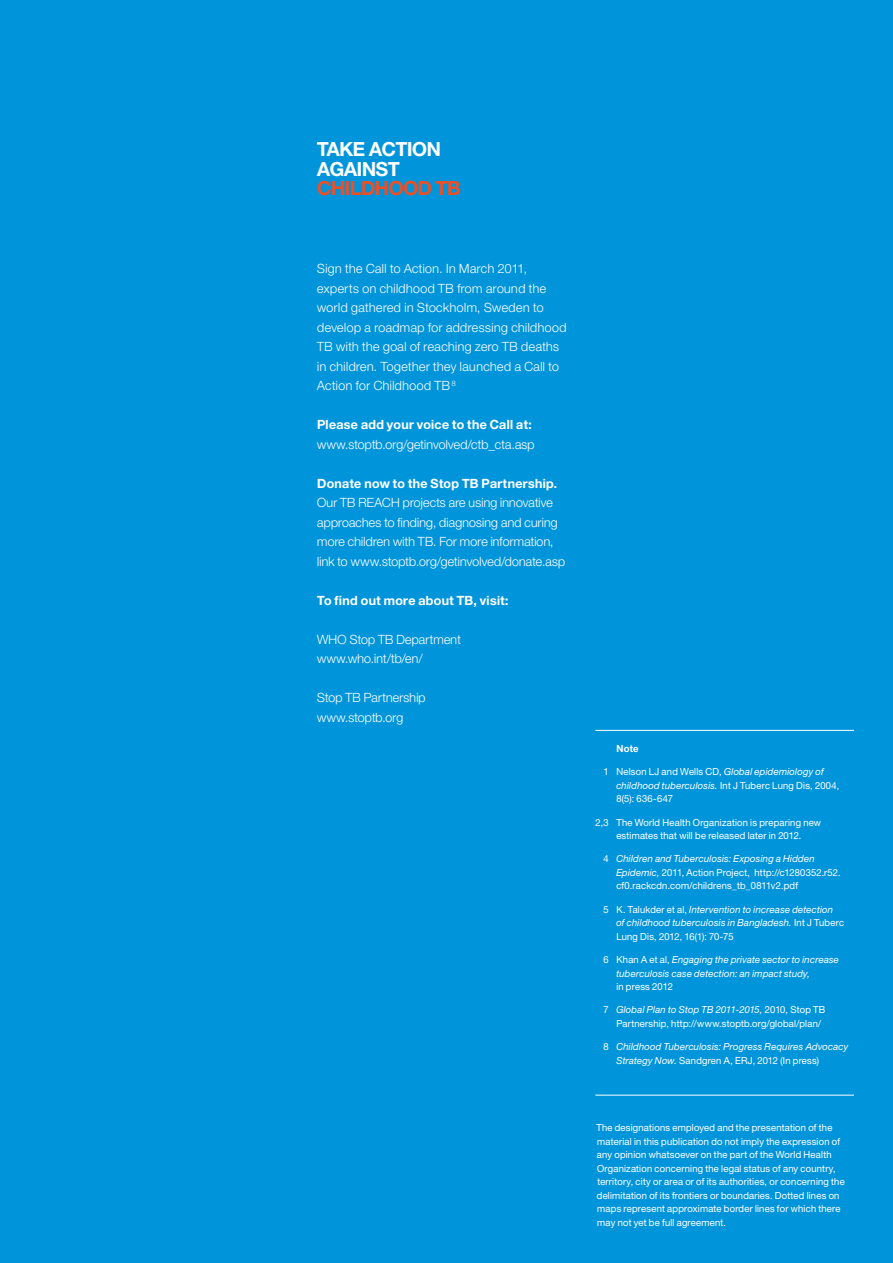
<style>
.page{position:relative;width:893px;height:1263px;background:#0095da}
.page>*{position:absolute;margin:0;border:0;box-sizing:border-box;transform-origin:0 0}
.t1{font:700 19.5px/19.5px "Helvetica Neue GI";letter-spacing:-.01em;color:#fff}
.t2{font:700 19.5px "Helvetica Neue GI";letter-spacing:-.01em;color:#f04e23}
.t3{font:300 12.75px/19.5px "Helvetica Neue GI";letter-spacing:.025em;color:#fff}
.t4{font:700 12.75px "Helvetica Neue GI";letter-spacing:.025em;color:#fff}
.t5{font:9.75px/13.5px "Helvetica Neue GI";letter-spacing:.025em;color:#fff}
.t6{font:italic 9.75px/13.5px "Helvetica Neue GI";letter-spacing:.03em;color:#fff}
.t7{font:700 9.75px "Helvetica Neue GI";color:#fff}
.s1{font-style:italic}
.s2{font-style:normal}
</style>
<div class="page">
<hr style="left:595px;top:730px;width:259px;height:1px;background:#fff">
<hr style="left:595px;top:1095px;width:259px;height:1px;background:#fff">
<h1 class="t1" style="left:317px;top:139px;width:125px">TAKE ACTION<br>AGAINST</h1>
<h1 class="t2" style="left:317px;top:176px;width:145px">CHILDHOOD TB</h1>
<p class="t3" style="left:317px;top:258px;width:251px">Sign the Call to Action. In March 2011, experts on childhood TB from around the world gathered in Stockholm, Sweden to develop a roadmap for addressing childhood TB with the goal of reaching zero TB deaths in children. Together they launched a Call to Action for Childhood TB <sup>8</sup></p>
<h2 class="t4" style="left:317px;top:417px;width:216px">Please add your voice to the Call at:</h2>
<h2 class="t3" style="left:317px;top:434px;width:219px">www.stoptb.org/getinvolved/ctb_cta.asp</h2>
<h2 class="t4" style="left:317px;top:475px;width:242px">Donate now to the Stop TB Partnership.</h2>
<h2 class="t3" style="left:317px;top:492px;width:249px">Our TB REACH projects are using innovative approaches to finding, diagnosing and curing more children with TB. For more information, link to www.stoptb.org/getinvolved/donate.asp</h2>
<h2 class="t4" style="left:317px;top:592px;width:193px">To find out more about TB, visit:</h2>
<h2 class="t3" style="left:317px;top:629px;width:145px">WHO Stop TB Department www.who.int/tb/en/</h2>
<h2 class="t3" style="left:317px;top:687px;width:110px">Stop TB Partnership www.stoptb.org</h2>
<p class="t7" style="left:616px;top:743px;width:24px">Note</p>
<p class="t5" style="left:616px;top:765px;width:224px;text-indent:-13px">1 Nelson LJ and Wells CD, <span class="s1">Global epidemiology of childhood tuberculosis.</span> Int J Tuberc Lung Dis, 2004,<br>8(5): 636-647</p>
<p class="t5" style="left:596px;top:815px;width:227px;text-align:center">2,3 The World Health Organization is preparing new estimates that will be released later in 2012.</p>
<p class="t5" style="left:616px;top:852px;width:226px;text-indent:-13px">4 <span class="s1">Children and Tuberculosis: Exposing a Hidden<br>Epidemic,</span> 2011, Action Project, http://c1280352.r52. cf0.rackcdn.com/childrens_tb_0811v2.pdf</p>
<p class="t6" style="left:616px;top:902px;width:229px;text-indent:-13px"><span class="s2">5 K. Talukder et al,</span> Intervention to increase detection<br>of childhood tuberculosis in Bangladesh. <span class="s2">Int J Tuberc<br>Lung Dis, 2012, 16(1): 70-75</span></p>
<p class="t6" style="left:616px;top:953px;width:224px;text-indent:-13px"><span class="s2">6 Khan A et al,</span> Engaging the private sector to increase tuberculosis case detection: an impact study,</p>
<p class="t5" style="left:616px;top:980px;width:58px">in press 2012</p>
<p class="t5" style="left:616px;top:1003px;width:210px;text-indent:-13px">7 <span class="s1">Global Plan to Stop TB 2011-2015,</span> 2010, Stop TB<br>Partnership, http://www.stoptb.org/global/plan/</p>
<p class="t6" style="left:616px;top:1040px;width:233px;text-indent:-13px"><span class="s2">8</span> Childhood Tuberculosis: Progress Requires Advocacy<br>Strategy Now. <span class="s2">Sandgren A, ERJ, 2012 (In press)</span></p>
<p class="t5" style="left:596px;top:1121px;width:250px">The designations employed and the presentation of the material in this publication do not imply the expression of any opinion whatsoever on the part of the World Health Organization concerning the legal status of any country, territory, city or area or of its authorities, or concerning the delimitation of its frontiers or boundaries. Dotted lines on maps represent approximate border lines for which there may not yet be full agreement.</p>
</div>
